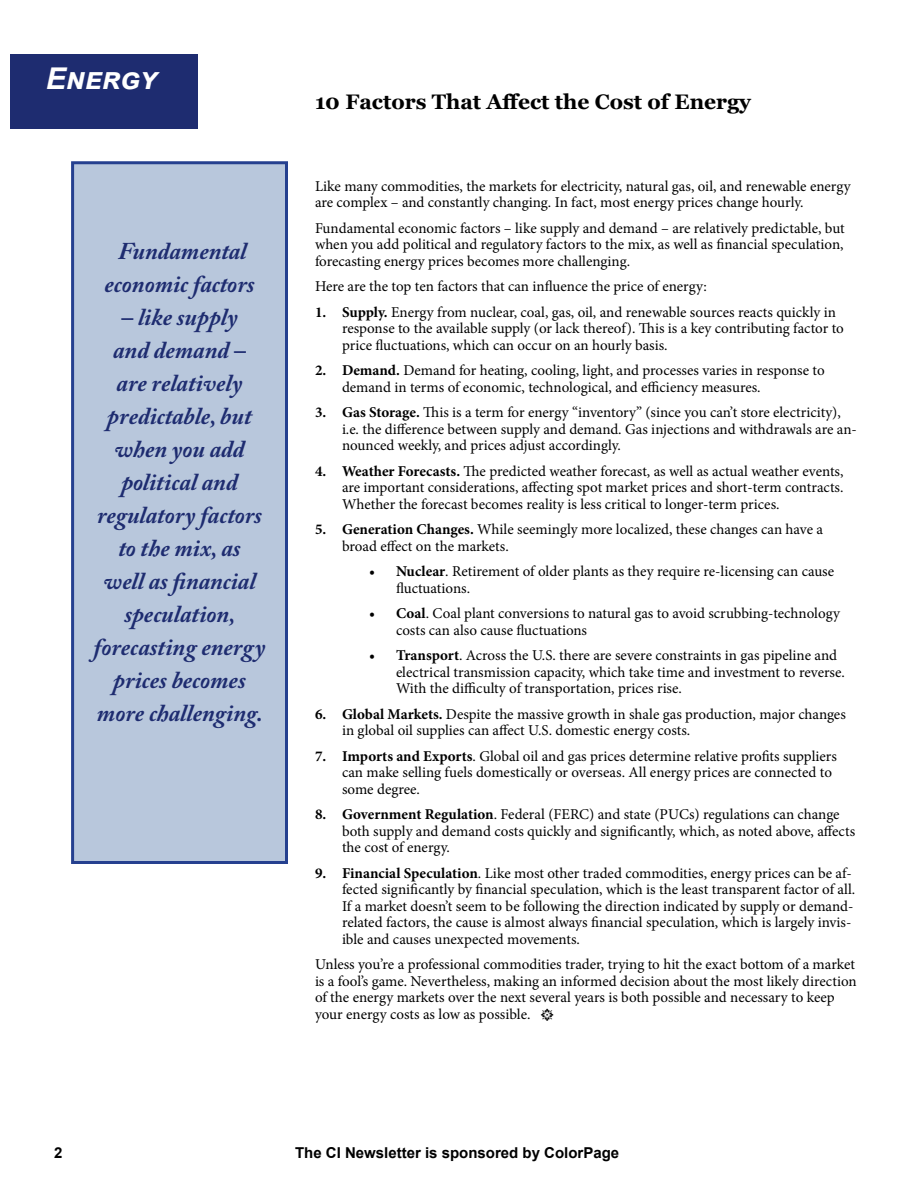
<style>
.page{position:relative;width:918px;height:1188px;background:#fff}
.page>*{position:absolute;margin:0;border:0;box-sizing:border-box;transform-origin:0 0}
.t1{font:italic 700 30px "Arial";color:#fff}
.t2{font:italic 700 24px/33px "Adobe Caslon Pro";color:#1e2c70;text-align:center}
.t3{font:700 21px "Georgia";color:#000}
.t4{font:15px/16.5px "Minion Pro";color:#000}
.t5{font:700 15px "Arial";color:#000}
.s1{font-weight:700}
</style>
<div class="page">
<div style="left:73px;top:163px;width:213px;height:699px;background:#b8c7dc"></div>
<div style="left:71px;top:161px;width:217px;height:703px;border:3px solid #25408f"></div>
<div style="left:10px;top:54px;width:188px;height:74px;background:#1e2c70"></div>
<h1 class="t1" style="left:46px;top:59px;width:113px">Energy</h1>
<h2 class="t2" style="left:105px;top:234px;width:151px">Fundamental economic factors</h2>
<h2 class="t2" style="left:94px;top:300px;width:173px">– like supply<br>and demand –<br>are relatively predictable, but when you add political and regulatory factors to the mix, as<br>well as financial speculation, forecasting energy prices becomes more challenging.</h2>
<h3 class="t3" style="left:315px;top:88px;width:438px">10 Factors That Affect the Cost of Energy</h3>
<p class="t4" style="left:315px;top:178px;width:537px">Like many commodities, the markets for electricity, natural gas, oil, and renewable energy are complex – and constantly changing. In fact, most energy prices change hourly.</p>
<p class="t4" style="left:315px;top:220px;width:531px;text-align:justify">Fundamental economic factors – like supply and demand – are relatively predictable, but when you add political and regulatory factors to the mix, as well as financial speculation, forecasting energy prices becomes more challenging.</p>
<p class="t4" style="left:315px;top:278px;width:393px">Here are the top ten factors that can influence the price of energy:</p>
<p class="t4" style="left:342px;top:304px;width:503px;text-indent:-27px"><span class="s1">1. Supply.</span> Energy from nuclear, coal, gas, oil, and renewable sources reacts quickly in response to the available supply (or lack thereof). This is a key contributing factor to price fluctuations, which can occur on an hourly basis.</p>
<p class="t4" style="left:342px;top:362px;width:484px;text-indent:-27px"><span class="s1">2. Demand.</span> Demand for heating, cooling, light, and processes varies in response to demand in terms of economic, technological, and efficiency measures.</p>
<p class="t4" style="left:342px;top:404px;width:516px;text-indent:-27px"><span class="s1">3. Gas Storage.</span> This is a term for energy “inventory” (since you can’t store electricity), i.e. the difference between supply and demand. Gas injections and withdrawals are an&shy;nounced weekly, and prices adjust accordingly.</p>
<p class="t4" style="left:342px;top:463px;width:503px;text-align:justify;text-indent:-27px"><span class="s1">4. Weather Forecasts.</span> The predicted weather forecast, as well as actual weather events, are important considerations, affecting spot market prices and short-term contracts.<br>Whether the forecast becomes reality is less critical to longer-term prices.</p>
<p class="t4" style="left:342px;top:521px;width:483px;text-indent:-27px"><span class="s1">5. Generation Changes.</span> While seemingly more localized, these changes can have a broad effect on the markets.</p>
<p class="t4" style="left:396px;top:563px;width:440px;text-indent:-27px"><span class="s1">• Nuclear</span>. Retirement of older plants as they require re-licensing can cause fluctuations.</p>
<p class="t4" style="left:396px;top:605px;width:445px;text-indent:-27px"><span class="s1">• Coal</span>. Coal plant conversions to natural gas to avoid scrubbing-technology costs can also cause fluctuations</p>
<p class="t4" style="left:396px;top:647px;width:450px;text-indent:-27px"><span class="s1">• Transport</span>. Across the U.S. there are severe constraints in gas pipeline and electrical transmission capacity, which take time and investment to reverse.<br>With the difficulty of transportation, prices rise.</p>
<p class="t4" style="left:342px;top:706px;width:505px;text-indent:-27px"><span class="s1">6. Global Markets.</span> Despite the massive growth in shale gas production, major changes in global oil supplies can affect U.S. domestic energy costs.</p>
<p class="t4" style="left:342px;top:748px;width:496px;text-indent:-27px"><span class="s1">7. Imports and Exports</span>. Global oil and gas prices determine relative profits suppliers can make selling fuels domestically or overseas. All energy prices are connected to some degree.</p>
<p class="t4" style="left:342px;top:806px;width:515px;text-indent:-27px"><span class="s1">8. Government Regulation</span>. Federal (FERC) and state (PUCs) regulations can change both supply and demand costs quickly and significantly, which, as noted above, affects the cost of energy.</p>
<p class="t4" style="left:342px;top:865px;width:515px;text-indent:-27px"><span class="s1">9. Financial Speculation</span>. Like most other traded commodities, energy prices can be af&shy;fected significantly by financial speculation, which is the least transparent factor of all.<br>If a market doesn’t seem to be following the direction indicated by supply or demand&shy;related factors, the cause is almost always financial speculation, which is largely invis&shy;ible and causes unexpected movements.</p>
<p class="t4" style="left:315px;top:956px;width:543px">Unless you’re a professional commodities trader, trying to hit the exact bottom of a market is a fool’s game. Nevertheless, making an informed decision about the most likely direction of the energy markets over the next several years is both possible and necessary to keep your energy costs as low as possible. •</p>
<p class="t5" style="left:54px;top:1143px;width:10px">2</p>
<p class="t5" style="left:295px;top:1143px;width:326px">The CI Newsletter is sponsored by ColorPage</p>
</div>
